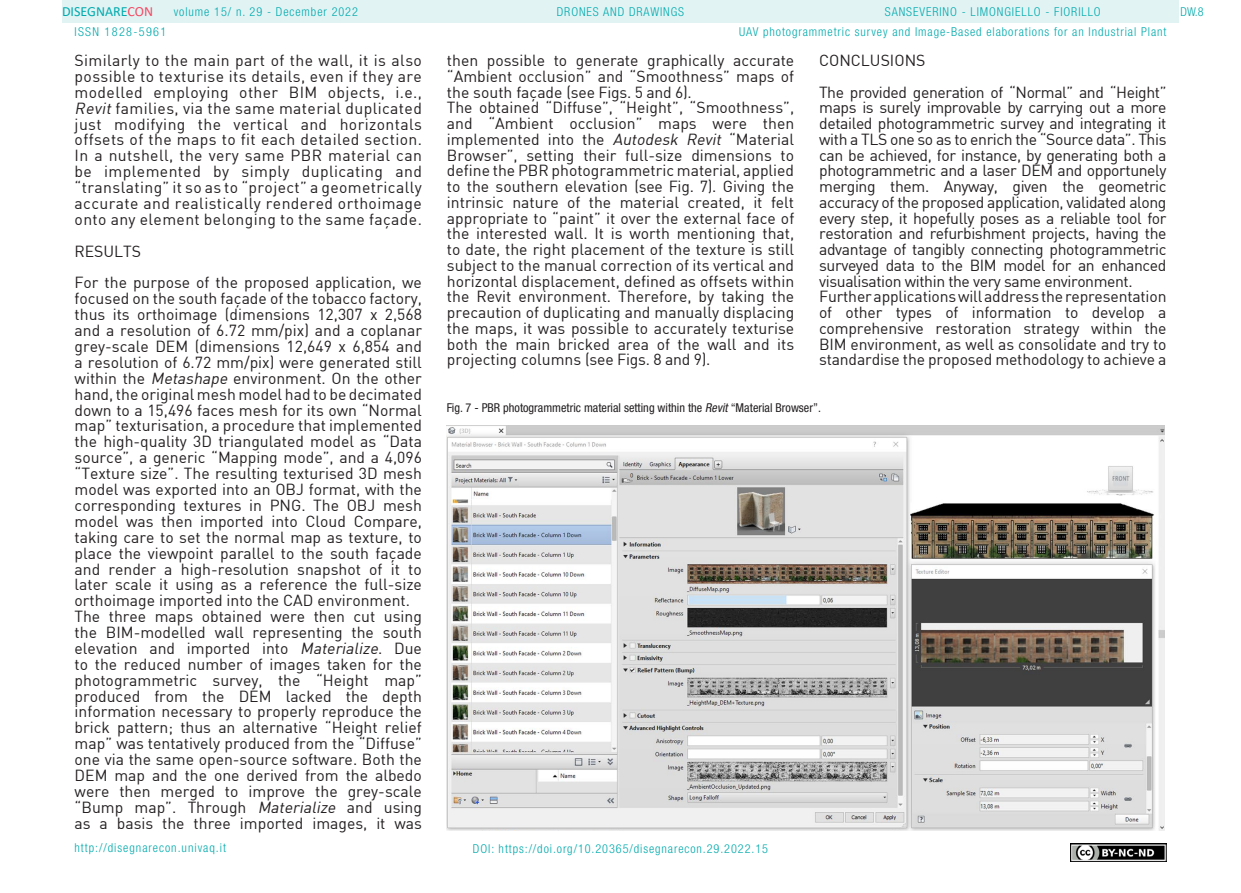
<style>
.page{position:relative;width:1241px;height:893px;background:#fff}
.page>*{position:absolute;margin:0;border:0;box-sizing:border-box;transform-origin:0 0}
.t1{font:15.75px/15.9px "DIN";color:#231f20}
.t2{font:15.75px/15.8px "DIN";letter-spacing:-.025em;color:#231f20}
.t3{font:14px "Calibri";color:#00aaad}
.t4{font:300 condensed 12.25px "Helvetica Neue LT Std";letter-spacing:.075em;color:#00aaad}
.t5{font:condensed 12.25px "Helvetica Neue LT Std";color:#231f20}
.t6{font:300 condensed 12.25px "Helvetica Neue LT Std";letter-spacing:.11em;color:#00aaad}
.s1{color:#f24862}
.s2{font-style:italic}
</style>
<div class="page">
<div style="left:62px;top:0;width:1116px;height:23px;background:#e2f3f4"></div>
<img style="left:1070px;top:843px;width:96px;height:18px">
<img style="left:446px;top:425px;width:718px;height:406px">
<p class="t3" style="left:62px;top:2px;width:93px">DISEGNARE<span class="s1">CON</span></p>
<p class="t4" style="left:884px;top:5px;width:217px">SANSEVERINO - LIMONGIELLO - FIORILLO</p>
<p class="t4" style="left:174px;top:5px;width:186px">volume 15/ n. 29 - December 2022</p>
<p class="t4" style="left:556px;top:5px;width:129px">DRONES AND DRAWINGS</p>
<p class="t6" style="left:74px;top:24px;width:93px">ISSN 1828-5961</p>
<p class="t4" style="left:739px;top:25px;width:429px">UAV photogrammetric survey and Image-Based elaborations for an Industrial Plant</p>
<p class="t1" style="left:74px;top:52px;width:349px;text-align:justify">Similarly to the main part of the wall, it is also possible to texturise its details, even if they are modelled employing other BIM objects, i.e., <span class="s2">Revit</span> families, via the same material duplicated just modifying the vertical and horizontals offsets of the maps to fit each detailed section.<br>In a nutshell, the very same PBR material can be implemented by simply duplicating and “translating” it so as to “project” a geometrically accurate and realistically rendered orthoimage onto any element belonging to the same façade.</p>
<p class="t1" style="left:74px;top:235px;width:349px;line-height:31.8px">RESULTS<br>For the purpose of the proposed application, we</p>
<p class="t1" style="left:74px;top:290px;width:349px">focused on the south façade of the tobacco factory, thus its orthoimage (dimensions 12,307 x 2,568 and a resolution of 6.72 mm/pix) and a coplanar grey-scale DEM (dimensions 12,649 x 6,854 and a resolution of 6.72 mm/pix) were generated still within the <span class="s2">Metashape</span> environment. On the other hand, the original mesh model had to be decimated down to a 15,496 faces mesh for its own “Normal map” texturisation, a procedure that implemented the high-quality 3D triangulated model as “Data source”, a generic “Mapping mode”, and a 4,096 “Texture size”. The resulting texturised 3D mesh model was exported into an OBJ format, with the corresponding textures in PNG. The OBJ mesh model was then imported into Cloud Compare, taking care to set the normal map as texture, to place the viewpoint parallel to the south façade and render a high-resolution snapshot of it to later scale it using as a reference the full-size orthoimage imported into the CAD environment.<br>The three maps obtained were then cut using the BIM-modelled wall representing the south elevation and imported into <span class="s2">Materialize</span>. Due to the reduced number of images taken for the photogrammetric survey, the “Height map” produced from the DEM lacked the depth information necessary to properly reproduce the brick pattern; thus an alternative “Height relief map” was tentatively produced from the “Diffuse” one via the same open-source software. Both the DEM map and the one derived from the albedo were then merged to improve the grey-scale “Bump map”. Through <span class="s2">Materialize</span> and using as a basis the three imported images, it was</p>
<p class="t2" style="left:819px;top:44px;width:349px;line-height:31.5px">CONCLUSIONS<br>The provided generation of “Normal” and “Height”</p>
<p class="t2" style="left:819px;top:99px;width:349px">maps is surely improvable by carrying out a more detailed photogrammetric survey and integrating it with a TLS one so as to enrich the “Source data”. This can be achieved, for instance, by generating both a photogrammetric and a laser DEM and opportunely merging them. Anyway, given the geometric accuracy of the proposed application, validated along every step, it hopefully poses as a reliable tool for restoration and refurbishment projects, having the advantage of tangibly connecting photogrammetric surveyed data to the BIM model for an enhanced visualisation within the very same environment.<br>Further applications will address the representation of other types of information to develop a comprehensive restoration strategy within the BIM environment, as well as consolidate and try to standardise the proposed methodology to achieve a</p>
<p class="t1" style="left:446px;top:52px;width:349px">then possible to generate graphically accurate “Ambient occlusion” and “Smoothness” maps of the south façade (see Figs. 5 and 6).<br>The obtained “Diffuse”, “Height”, “Smoothness”, and “Ambient occlusion” maps were then implemented into the <span class="s2">Autodesk Revit</span> “Material Browser”, setting their full-size dimensions to define the PBR photogrammetric material, applied to the southern elevation (see Fig. 7). Giving the intrinsic nature of the material created, it felt appropriate to “paint” it over the external face of the interested wall. It is worth mentioning that, to date, the right placement of the texture is still subject to the manual correction of its vertical and horizontal displacement, defined as offsets within the Revit environment. Therefore, by taking the precaution of duplicating and manually displacing the maps, it was possible to accurately texturise both the main bricked area of the wall and its projecting columns (see Figs. 8 and 9).</p>
<p class="t5" style="left:446px;top:401px;width:375px">Fig. 7 - PBR photogrammetric material setting within the <span class="s2">Revit</span>“Material Browser”.</p>
<p class="t4" style="left:74px;top:841px;width:153px">http://disegnarecon.univaq.it</p>
<p class="t4" style="left:473px;top:842px;width:296px">DOI: https://doi.org/10.20365/disegnarecon.29.2022.15</p>
<p class="t4" style="left:1180px;top:5px;width:25px">DW.8</p>
</div>
